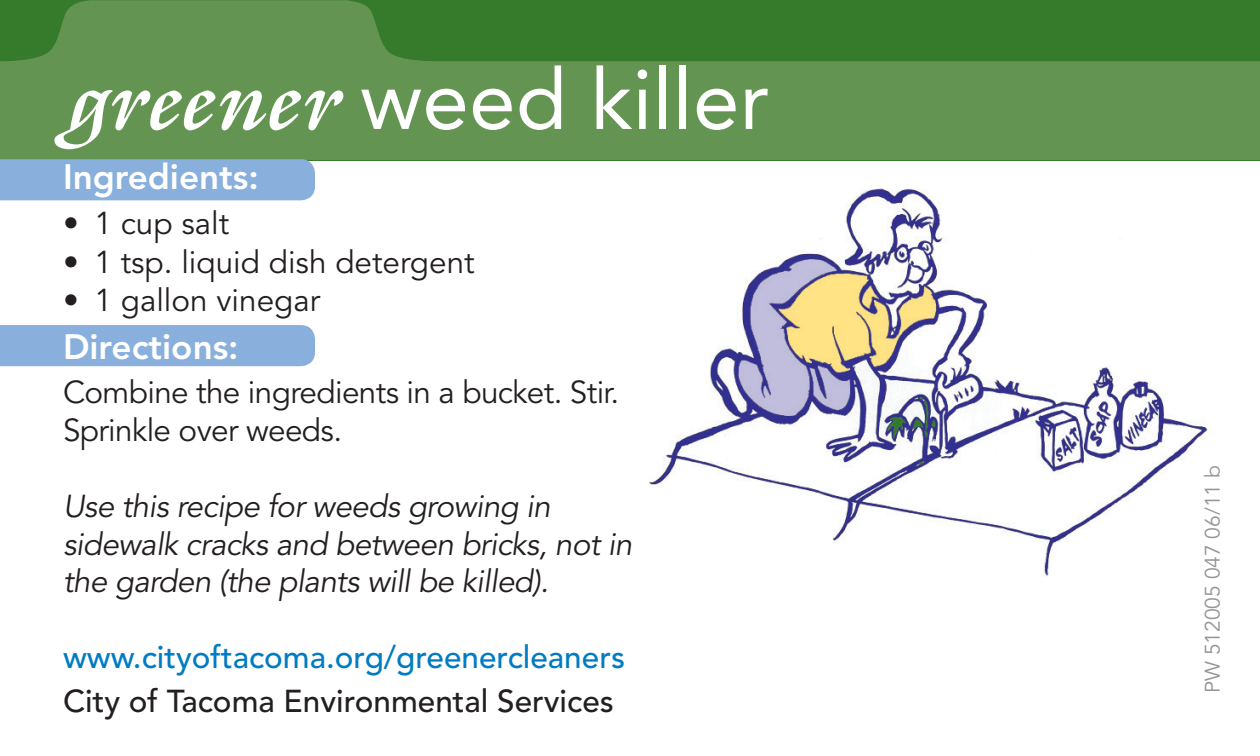
<style>
.page{position:relative;width:1260px;height:756px;background:#fff}
.page>*{position:absolute;margin:0;border:0;box-sizing:border-box;transform-origin:0 0}
.main_head_24{font:84px "Avenir LT Std";color:#fff}
.sub_head_12_14{font:800 35px "Avenir LT Std";color:#fff}
.text_10_12{font:italic 31.5px/37.8px "Avenir LT Std";letter-spacing:-.02em;color:#231f20}
.text_10_12-2{font:31.5px/37.8px "Avenir LT Std";letter-spacing:-.02em;color:#231f20}
.bullet_text_1_8_inde{font:31.5px "Avenir LT Std";color:#231f20}
.text_10_12-3{font:500 31.5px "Avenir LT Std";color:#007cc2}
.tag_line{font:500 31.5px "Avenir LT Std";color:#231f20}
.text_10_12-4{font:21px "Avenir LT Std";color:#939598}
.s1{font-family:"Galliard";font-weight:700;font-style:italic}
</style>
<div class="page">
<img style="left:649px;top:188px;width:559px;height:389px">
<svg style="left:0;top:0;width:1260px;height:160px;background:#558c46"></svg>
<div style="left:0;top:325px;width:315px;height:41px;background:#89b0dc"></div>
<div style="left:0;top:159px;width:315px;height:41px;background:#89b0dc"></div>
<p class="main_head_24" style="left:63px;top:51px;width:708px"><span class="s1">greener</span> weed killer</p>
<p class="sub_head_12_14" style="left:63px;top:156px;width:197px">Ingredients:</p>
<p class="bullet_text_1_8_inde" style="left:63px;top:205px;width:168px">• 1 cup salt</p>
<p class="bullet_text_1_8_inde" style="left:63px;top:244px;width:413px">• 1 tsp. liquid dish detergent</p>
<p class="bullet_text_1_8_inde" style="left:63px;top:282px;width:259px">• 1 gallon vinegar</p>
<p class="sub_head_12_14" style="left:63px;top:326px;width:177px">Directions:</p>
<p class="text_10_12-2" style="left:63px;top:375px;width:558px">Combine the ingredients in a bucket. Stir.<br>Sprinkle over weeds.</p>
<p class="text_10_12" style="left:63px;top:488px;width:571px">Use this recipe for weeds growing in sidewalk cracks and between bricks, not in the garden (the plants will be killed).</p>
<p class="text_10_12-3" style="left:63px;top:639px;width:563px">www.cityoftacoma.org/greenercleaners</p>
<p class="tag_line" style="left:63px;top:683px;width:552px">City of Tacoma Environmental Services</p>
<p class="text_10_12-4" style="left:1201px;top:693px;width:229px;rotate:-90deg">PW 512005 047 06/11 b</p>
</div>
